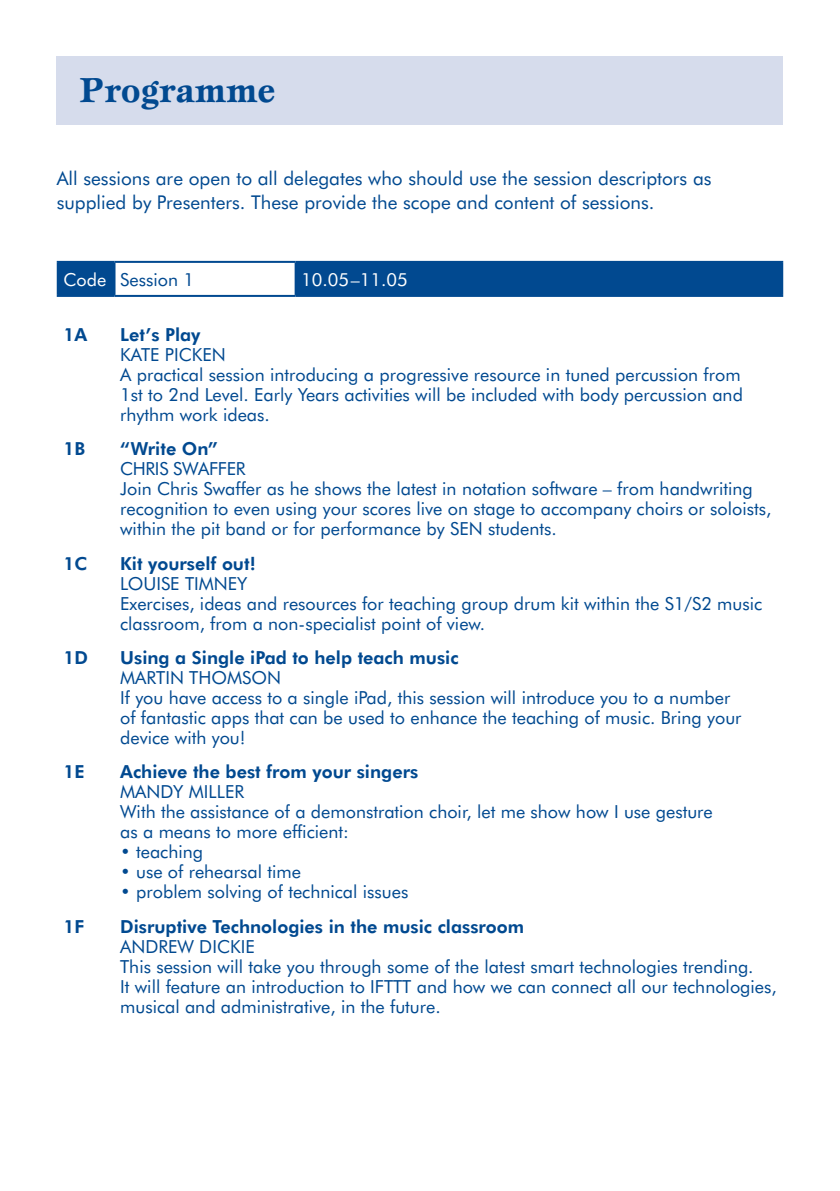
<style>
.page{position:relative;width:840px;height:1191px;background:#fff}
.page>*{position:absolute;margin:0;border:0;box-sizing:border-box;transform-origin:0 0}
.t1{font:700 36px "Esprit";color:#014990}
.t2{font:19px/24px "Futura BT";color:#014990}
.t3{font:18px/20px "Futura BT";color:#014990}
.t4{font:800 18px "Futura BT";color:#014990}
.t5{font:18px "Futura BT";color:#fff}
.s1{color:#fff}
</style>
<div class="page">
<div style="left:57px;top:57px;width:725px;height:68px;background:#d6dcec"></div>
<svg style="left:59px;top:263px;width:721px;height:32px"></svg>
<hr style="left:113px;top:263px;width:2px;height:32px;background:#014990">
<hr style="left:294px;top:263px;width:2px;height:32px;background:#014990">
<hr style="left:57px;top:261px;width:57px;height:2px;background:#014990">
<hr style="left:57px;top:263px;width:2px;height:32px;background:#014990">
<hr style="left:114px;top:261px;width:181px;height:2px;background:#014990">
<hr style="left:295px;top:261px;width:487px;height:2px;background:#014990">
<hr style="left:780px;top:263px;width:2px;height:32px;background:#014990">
<hr style="left:57px;top:295px;width:57px;height:2px;background:#014990">
<hr style="left:114px;top:295px;width:181px;height:2px;background:#014990">
<hr style="left:295px;top:295px;width:487px;height:2px;background:#014990">
<h1 class="t1" style="left:79px;top:68px;width:197px">Programme</h1>
<p class="t2" style="left:57px;top:166px;width:656px">All sessions are open to all delegates who should use the session descriptors as supplied by Presenters. These provide the scope and content of sessions.</p>
<p class="t3" style="left:63px;top:269px;width:132px"><span class="s1">Code</span> Session 1</p>
<p class="t5" style="left:301px;top:268px;width:108px">10.05–11.05</p>
<p class="t4" style="left:63px;top:324px;width:25px">1A</p>
<p class="t4" style="left:120px;top:324px;width:82px">Let’s Play</p>
<p class="t3" style="left:120px;top:344px;width:624px">KATE PICKEN<br>A practical session introducing a progressive resource in tuned percussion from 1st to 2nd Level. Early Years activities will be included with body percussion and rhythm work ideas.</p>
<p class="t4" style="left:63px;top:438px;width:23px">1B</p>
<p class="t4" style="left:120px;top:438px;width:99px">“Write On”</p>
<p class="t3" style="left:120px;top:459px;width:652px">CHRIS SWAFFER<br>Join Chris Swaffer as he shows the latest in notation software – from handwriting recognition to even using your scores live on stage to accompany choirs or soloists, within the pit band or for performance by SEN students.</p>
<p class="t4" style="left:63px;top:552px;width:25px">1C</p>
<p class="t4" style="left:120px;top:552px;width:137px">Kit yourself out!</p>
<p class="t3" style="left:120px;top:573px;width:643px">LOUISE TIMNEY<br>Exercises, ideas and resources for teaching group drum kit within the S1/S2 music classroom, from a non-specialist point of view.</p>
<p class="t4" style="left:63px;top:647px;width:26px">1D</p>
<p class="t4" style="left:120px;top:647px;width:340px">Using a Single iPad to help teach music</p>
<p class="t3" style="left:120px;top:667px;width:622px">MARTIN THOMSON<br>If you have access to a single iPad, this session will introduce you to a number of fantastic apps that can be used to enhance the teaching of music. Bring your device with you!</p>
<p class="t4" style="left:63px;top:761px;width:23px">1E</p>
<p class="t4" style="left:120px;top:761px;width:299px">Achieve the best from your singers</p>
<p class="t3" style="left:120px;top:782px;width:593px">MANDY MILLER<br>With the assistance of a demonstration choir, let me show how I use gesture as a means to more efficient:</p>
<p class="t3" style="left:120px;top:842px;width:84px">• teaching</p>
<p class="t3" style="left:120px;top:862px;width:182px">• use of rehearsal time</p>
<p class="t3" style="left:120px;top:882px;width:289px">• problem solving of technical issues</p>
<p class="t4" style="left:63px;top:915px;width:22px">1F</p>
<p class="t4" style="left:120px;top:915px;width:405px">Disruptive Technologies in the music classroom</p>
<p class="t3" style="left:120px;top:936px;width:657px">ANDREW DICKIE<br>This session will take you through some of the latest smart technologies trending.<br>It will feature an introduction to IFTTT and how we can connect all our technologies, musical and administrative, in the future.</p>
</div>
